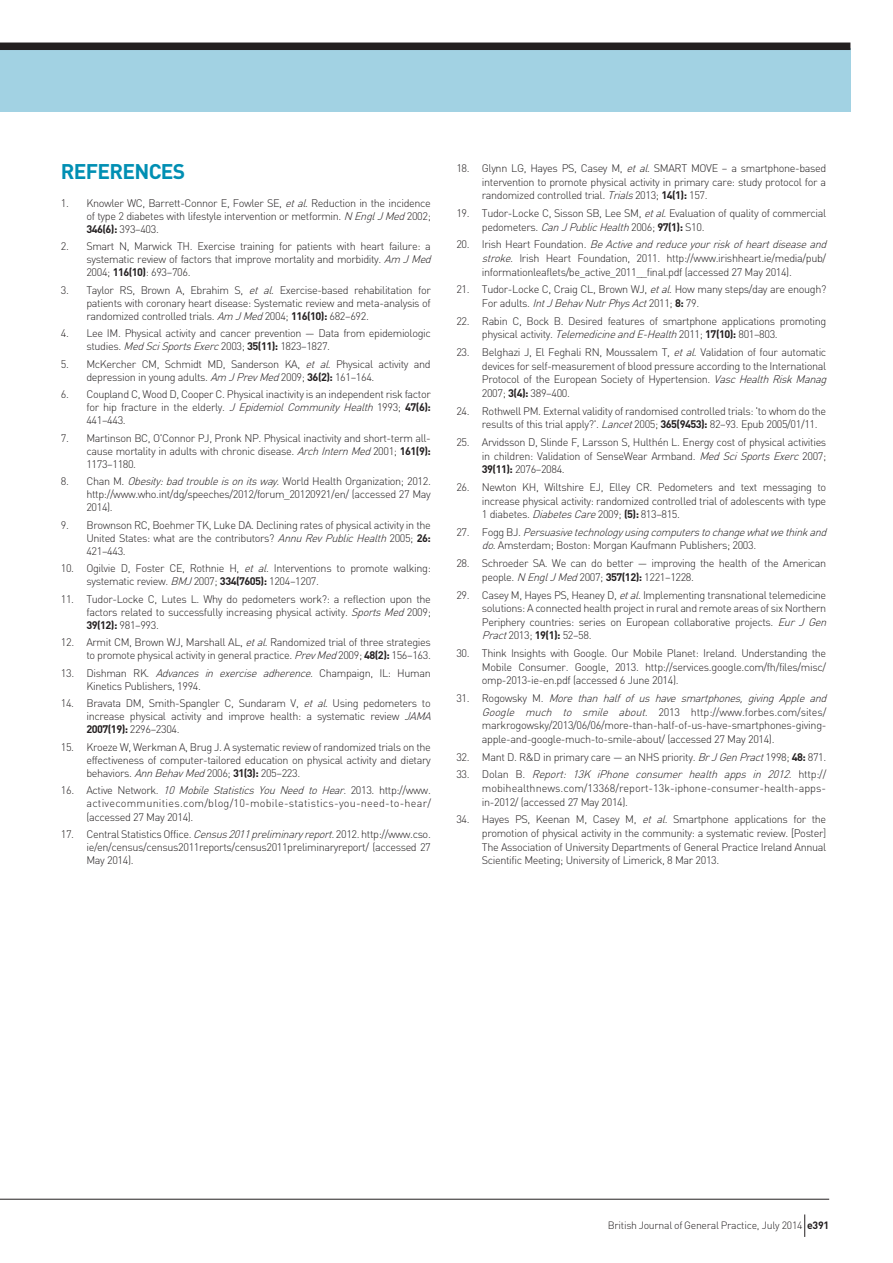
<style>
.page{position:relative;width:893px;height:1263px;background:#fff}
.page>*{position:absolute;margin:0;border:0;box-sizing:border-box;transform-origin:0 0}
.t1{font:700 21px "DIN";letter-spacing:-.035em;color:#008fb3}
.t2{font:300 10.8px/13px "DIN";letter-spacing:-.035em;color:#231f20}
.t3{font:300 10.8px/13.5px "DIN";color:#231f20}
.t4{font:300 10.5px "DIN";letter-spacing:-.025em;color:#231f20}
.s1{font-style:italic}
.s2{font-weight:700}
</style>
<div class="page">
<div style="left:0;top:48px;width:850px;height:64px;background:#a2d2e3"></div>
<hr style="left:0;top:1199px;width:829px;height:1px;background:#231f20">
<svg style="left:804px;top:1214px;width:1px;height:23px"></svg>
<div style="left:0;top:43px;width:850px;height:7px;background:#231f20"></div>
<h1 class="t1" style="left:61px;top:157px;width:126px">REFERENCES</h1>
<p class="t2" style="left:86px;top:196px;width:346px;text-align:justify;text-indent:-26px">1. Knowler WC, Barrett-Connor E, Fowler SE, <span class="s1">etal</span>. Reduction in the incidence of type 2 diabetes with lifestyle intervention or metformin. <span class="s1">N EnglJMed</span>2002; <span class="s2">346(6):</span> 393–403.</p>
<p class="t2" style="left:86px;top:240px;width:349px;text-indent:-26px">2. Smart N, Marwick TH. Exercise training for patients with heart failure: a systematic review of factors that improve mortality and morbidity. <span class="s1">Am JMed<br></span>2004; <span class="s2">116(10)</span>: 693–706.</p>
<p class="t2" style="left:86px;top:283px;width:346px;text-align:justify;text-indent:-26px">3. Taylor RS, Brown A, Ebrahim S, <span class="s1">et al</span>. Exercise-based rehabilitation for patients with coronary heart disease: Systematic review and meta-analysis of randomized controlled trials. <span class="s1">Am JMed</span>2004; <span class="s2">116(10):</span> 682–692.</p>
<p class="t2" style="left:86px;top:327px;width:346px;text-indent:-26px">4. Lee IM. Physical activity and cancer prevention — Data from epidemiologic studies. <span class="s1">MedSciSportsExerc</span>2003; <span class="s2">35(11):</span> 1823–1827.</p>
<p class="t2" style="left:86px;top:357px;width:346px;text-indent:-26px">5. McKercher CM, Schmidt MD, Sanderson KA, <span class="s1">et al</span>. Physical activity and depression in young adults. <span class="s1">Am JPrevMed</span>2009; <span class="s2">36(2):</span> 161–164.</p>
<p class="t2" style="left:86px;top:388px;width:346px;text-align:justify;text-indent:-26px">6. Coupland C, Wood D, Cooper C. Physical inactivity is an independent risk factor for hip fracture in the elderly. <span class="s1">JEpidemiolCommunityHealth</span>1993; <span class="s2">47(6):<br></span>441–443.</p>
<p class="t2" style="left:86px;top:431px;width:346px;text-align:justify;text-indent:-26px">7. Martinson BC, O'Connor PJ, Pronk NP. Physical inactivity and short-term all&shy;cause mortality in adults with chronic disease. <span class="s1">ArchInternMed</span>2001; <span class="s2">161(9):<br></span>1173–1180.</p>
<p class="t2" style="left:86px;top:475px;width:346px;text-align:justify;text-indent:-26px">8. Chan M. <span class="s1">Obesity:badtroubleisonitsway</span>. World Health Organization; 2012. http://www.who.int/dg/speeches/2012/forum_20120921/en/ (accessed 27 May 2014).</p>
<p class="t2" style="left:86px;top:518px;width:346px;text-align:justify;text-indent:-26px">9. Brownson RC, Boehmer TK, Luke DA. Declining rates of physical activity in the United States: what are the contributors? <span class="s1">AnnuRevPublicHealth</span>2005; <span class="s2">26:<br></span>421–443.</p>
<p class="t2" style="left:86px;top:562px;width:346px;text-indent:-26px">10. Ogilvie D, Foster CE, Rothnie H, <span class="s1">et al</span>. Interventions to promote walking: systematic review. <span class="s1">BMJ</span>2007; <span class="s2">334(7605):</span> 1204–1207.</p>
<p class="t2" style="left:86px;top:592px;width:346px;text-align:justify;text-indent:-26px">11. Tudor-Locke C, Lutes L. Why do pedometers work?: a reflection upon the factors related to successfully increasing physical activity. <span class="s1">SportsMed</span>2009; <span class="s2">39(12):</span> 981–993.</p>
<p class="t2" style="left:61px;top:636px;width:371px;text-align:right">12. Armit CM, Brown WJ, Marshall AL, <span class="s1">etal</span>. Randomized trial of three strategies to promote physical activity in general practice. <span class="s1">PrevMed</span>2009; <span class="s2">48(2):</span> 156–163.</p>
<p class="t2" style="left:86px;top:666px;width:346px;text-indent:-26px">13. Dishman RK. <span class="s1">Advances in exercise adherence.</span> Champaign, IL: Human<br>Kinetics Publishers, 1994.</p>
<p class="t2" style="left:86px;top:697px;width:349px;text-indent:-26px">14. Bravata DM, Smith-Spangler C, Sundaram V, <span class="s1">et al</span>. Using pedometers to increase physical activity and improve health: a systematic review <span class="s1">JAMA<br></span><span class="s2">2007(19):</span> 2296–2304.</p>
<p class="t2" style="left:86px;top:740px;width:346px;text-align:justify;text-indent:-26px">15. Kroeze W, Werkman A, Brug J. A systematic review of randomized trials on the effectiveness of computer-tailored education on physical activity and dietary behaviors. <span class="s1">AnnBehavMed</span>2006; <span class="s2">31(3):</span> 205–223.</p>
<p class="t2" style="left:86px;top:784px;width:346px;text-align:justify;text-indent:-26px">16. Active Network. <span class="s1">10 Mobile Statistics You Need to Hear</span>. 2013. http://www. activecommunities.com/blog/10-mobile-statistics-you-need-to-hear/ (accessed 27 May 2014).</p>
<p class="t2" style="left:86px;top:827px;width:346px;text-align:justify;text-indent:-26px">17. Central Statistics Office. <span class="s1">Census2011preliminaryreport.</span>2012. http://www.cso. ie/en/census/census2011reports/census2011preliminaryreport/ (accessed 27<br>May 2014).</p>
<p class="t2" style="left:482px;top:161px;width:346px;line-height:13.5px;text-align:justify;text-indent:-26px">18. Glynn LG, Hayes PS, Casey M, <span class="s1">etal</span>. SMART MOVE – a smartphone-based intervention to promote physical activity in primary care: study protocol for a randomized controlled trial<span class="s1">.Trials</span>2013; <span class="s2">14(1):</span> 157.</p>
<p class="t2" style="left:482px;top:206px;width:346px;line-height:13.5px;text-indent:-26px">19. Tudor-Locke C, Sisson SB, Lee SM, <span class="s1">etal</span>. Evaluation of quality of commercial pedometers. <span class="s1">CanJPublicHealth</span>2006; <span class="s2">97(1):</span> S10.</p>
<p class="t2" style="left:482px;top:238px;width:349px;line-height:13.5px;text-indent:-26px">2 0 . I r i s h H e a rt F o u n d a t i o n . <span class="s1">BeActiveandreduceyourriskofheartdiseaseand stroke.</span> Irish Heart Foundation, 2011. http://www.irishheart.ie/media/pub/ informationleaflets/be_active_2011__final.pdf (accessed 27 May 2014).</p>
<p class="t2" style="left:482px;top:283px;width:346px;line-height:13.5px;text-indent:-26px">21. Tudor-Locke C, Craig CL, Brown WJ, <span class="s1">etal</span>. How many steps/day are enough?<br>For adults. <span class="s1">IntJBehavNutrPhysAct</span>2011; <span class="s2">8:</span> 79.</p>
<p class="t2" style="left:482px;top:314px;width:346px;line-height:13.5px;text-indent:-26px">22. Rabin C, Bock B. Desired features of smartphone applications promoting physical activity. <span class="s1">TelemedicineandE-Health</span>2011; <span class="s2">17(10):</span> 801–803.</p>
<p class="t2" style="left:482px;top:345px;width:349px;line-height:13.5px;text-indent:-26px">23. Belghazi J, El Feghali RN, Moussalem T, <span class="s1">etal</span>. Validation of four automatic devices for self-measurement of blood pressure according to the International Protocol of the European Society of Hypertension. <span class="s1">VascHealthRiskManag </span>2007; <span class="s2">3(4):</span> 389–400.</p>
<p class="t2" style="left:482px;top:404px;width:346px;line-height:13.5px;text-indent:-26px">24. Rothwell PM. External validity of randomised controlled trials: 'to whom do the results of this trial apply?'. <span class="s1">Lancet</span>2005; <span class="s2">365(9453):</span> 82–93. Epub 2005/01/11.</p>
<p class="t2" style="left:482px;top:435px;width:346px;line-height:13.5px;text-align:justify;text-indent:-26px">25. Arvidsson D, Slinde F, Larsson S, Hulthén L. Energy cost of physical activities in children: Validation of SenseWear Armband. <span class="s1">MedSciSportsExerc</span>2007; <span class="s2">39(11):</span> 2076–2084.</p>
<p class="t2" style="left:482px;top:480px;width:346px;line-height:13.5px;text-align:justify;text-indent:-26px">26. Newton KH, Wiltshire EJ, Elley CR. Pedometers and text messaging to increase physical activity: randomized controlled trial of adolescents with type 1 diabetes. <span class="s1">DiabetesCare</span>2009; <span class="s2">(5):</span> 813–815.</p>
<p class="t2" style="left:482px;top:525px;width:349px;line-height:13.5px;text-indent:-26px">2 7 . F o g g B J . <span class="s1">Persuasivetechnologyusingcomputerstochangewhatwethinkand do</span>. Amsterdam; Boston: Morgan Kaufmann Publishers; 2003.</p>
<p class="t2" style="left:482px;top:556px;width:346px;line-height:13.5px;text-indent:-26px">28. Schroeder SA. We can do better — improving the health of the American people. <span class="s1">N EnglJMed</span>2007; <span class="s2">357(12):</span> 1221–1228.</p>
<p class="t2" style="left:482px;top:588px;width:349px;line-height:13.5px;text-indent:-26px">29. Casey M, Hayes PS, Heaney D, <span class="s1">etal</span>. Implementing transnational telemedicine solutions: A connected health project in rural and remote areas of six Northern Periphery countries: series on European collaborative projects. <span class="s1">Eur J Gen Pract</span>2013; <span class="s2">19(1):</span> 52–58.</p>
<p class="t2" style="left:482px;top:646px;width:346px;line-height:13.5px;text-align:justify;text-indent:-26px">30. Think Insights with Google. Our Mobile Planet: Ireland. Understanding the Mobile Consumer. Google, 2013. http://services.google.com/fh/files/misc/ omp-2013-ie-en.pdf (accessed 6 June 2014).</p>
<p class="t2" style="left:482px;top:691px;width:349px;line-height:13.5px;text-indent:-26px">3 1 . R o g o w s k y M . <span class="s1">More than half of us have smartphones, giving Apple and Google much to smile about.</span> 2013 http://www.forbes.com/sites/ markrogowsky/2013/06/06/more-than-half-of-us-have-smartphones-giving&shy;apple-and-google-much-to-smile-about/ (accessed 27 May 2014).</p>
<p class="t2" style="left:456px;top:748px;width:371px;line-height:17.9px">32. Mant D. R&amp;D in primary care — an NHS priority. <span class="s1">BrJGenPract</span>1998; <span class="s2">48:</span> 871.<br>3 3 . D o l a n B . <span class="s1">Report: 13K iPhone consumer health apps in 2012</span>. h t t p : //</p>
<p class="t3" style="left:482px;top:781px;width:346px">mobihealthnews.com/13368/report-13k-iphone-consumer-health-apps&shy;in-2012/ (accessed 27 May 2014).</p>
<p class="t2" style="left:482px;top:813px;width:346px;line-height:13.5px;text-align:justify;text-indent:-26px">34. Hayes PS, Keenan M, Casey M, <span class="s1">et al</span>. Smartphone applications for the promotion of physical activity in the community: a systematic review. [Poster] The Association of University Departments of General Practice Ireland Annual Scientific Meeting; University of Limerick, 8 Mar 2013.</p>
<p class="t4" style="left:608px;top:1219px;width:223px">British Journal of General Practice, July 2014 <span class="s2">e391</span></p>
</div>
